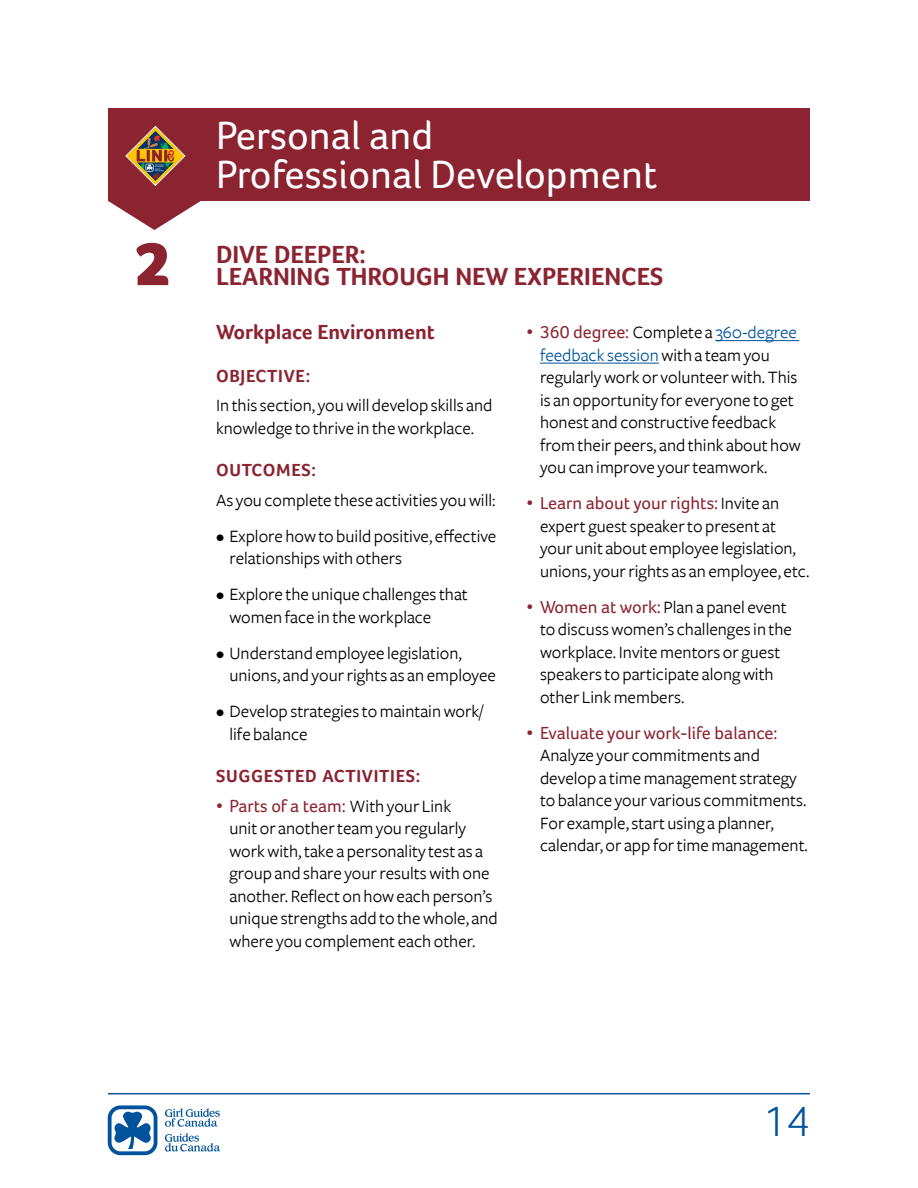
<style>
.page{position:relative;width:918px;height:1188px;background:#fff}
.page>*{position:absolute;margin:0;border:0;box-sizing:border-box;transform-origin:0 0}
.t1{font:900 63px "Foco";color:#8b2331}
.t2{font:300 43.5px "Foco";color:#00549e}
.t3{font:40.5px/39px "Foco";color:#fff}
.t4{font:700 25.5px/22.5px "Foco";color:#8b2331}
.t5{font:700 21px "Foco";color:#8b2331}
.t6{font:18px/22.5px "Freight Sans";color:#000}
.t7{font:18px "Foco";color:#8b2331}
.t8{font:700 18px "Foco";letter-spacing:.04em;color:#8b2331}
.s1{font-family:"Freight Sans";color:#000}
.s2{font-family:"Freight Sans";color:#00549e}
.s3{color:#00549e}
.s4{font-family:"Foco";color:#8b2331}
</style>
<div class="page">
<svg style="left:108px;top:1105px;width:49px;height:50px"></svg>
<svg style="left:165px;top:1108px;width:55px;height:19px"></svg>
<svg style="left:165px;top:1133px;width:55px;height:19px"></svg>
<hr style="left:108px;top:1093px;width:702px;height:1px;background:#00549e">
<hr style="left:715px;top:340px;width:84px;height:1px;background:#00549e">
<hr style="left:540px;top:363px;width:119px;height:1px;background:#00549e">
<div style="left:108px;top:108px;width:702px;height:93px;background:#8b2331"></div>
<svg style="left:108px;top:201px;width:93px;height:29px"></svg>
<svg style="left:125px;top:126px;width:61px;height:60px"></svg>
<h3 class="t3" style="left:216px;top:116px;width:443px">Personal and<br>Professional Development</h3>
<h1 class="t1" style="left:134px;top:227px;width:39px">2</h1>
<h3 class="t4" style="left:216px;top:242px;width:449px">DIVE DEEPER:<br>LEARNING THROUGH NEW EXPERIENCES</h3>
<p class="t5" style="left:216px;top:320px;width:220px">Workplace Environment</p>
<p class="t8" style="left:216px;top:365px;width:96px">OBJECTIVE:</p>
<p class="t6" style="left:216px;top:394px;width:278px">In this section, you will develop skills and knowledge to thrive in the workplace.</p>
<p class="t8" style="left:216px;top:460px;width:102px">OUTCOMES:</p>
<p class="t6" style="left:216px;top:489px;width:281px">As you complete these activities you will:</p>
<p class="t6" style="left:230px;top:525px;width:268px;text-indent:-14px">• Explore howto build positive, effective relationships with others</p>
<p class="t6" style="left:230px;top:583px;width:240px;text-indent:-14px">• Explore the unique challenges that women face in the workplace</p>
<p class="t6" style="left:230px;top:642px;width:268px;text-indent:-14px">• Understand employee legislation, unions, and your rights as an employee</p>
<p class="t6" style="left:230px;top:700px;width:255px;text-indent:-14px">• Develop strategies to maintain work/ life balance</p>
<p class="t8" style="left:216px;top:766px;width:206px">SUGGESTED ACTIVITIES:</p>
<p class="t7" style="left:216px;top:795px;width:237px">• Parts of a team: <span class="s1">With your Link</span></p>
<p class="t6" style="left:230px;top:817px;width:270px">unit or another team you regularly work with, take a personality test as a group and share your results with one another. Reflect on howeach person’s unique strengths add to the whole, and where you complement each other.</p>
<p class="t7" style="left:526px;top:322px;width:272px">• 360 degree: <span class="s1">Complete a</span> <span class="s2">360-degree</span></p>
<p class="t6" style="left:540px;top:344px;width:262px"><span class="s3">feedback session</span> with a team you regularly work or volunteer with. This is an opportunity for everyone to get honest and constructive feedback from their peers, and think about how you can improve your teamwork.</p>
<p class="t7" style="left:526px;top:493px;width:254px">• Learn about your rights: <span class="s1">Invite an</span></p>
<p class="t6" style="left:540px;top:515px;width:271px">expert guest speaker to present at your unit about employee legislation, unions, your rights as an employee, etc.</p>
<p class="t6" style="left:540px;top:596px;width:254px;text-indent:-14px"><span class="s4">• Women at work:</span> Plan a panel event to discuss women’s challenges in the workplace. Invite mentors or guest speakers to participate along with other Link members.</p>
<p class="t7" style="left:526px;top:722px;width:253px">• Evaluate your work-life balance:</p>
<p class="t6" style="left:540px;top:745px;width:269px">Analyze your commitments and develop a time management strategy to balance your various commitments.<br>For example, start using a planner, calendar, or app for time management.</p>
<h2 class="t2" style="left:763px;top:1097px;width:48px">14</h2>
</div>
